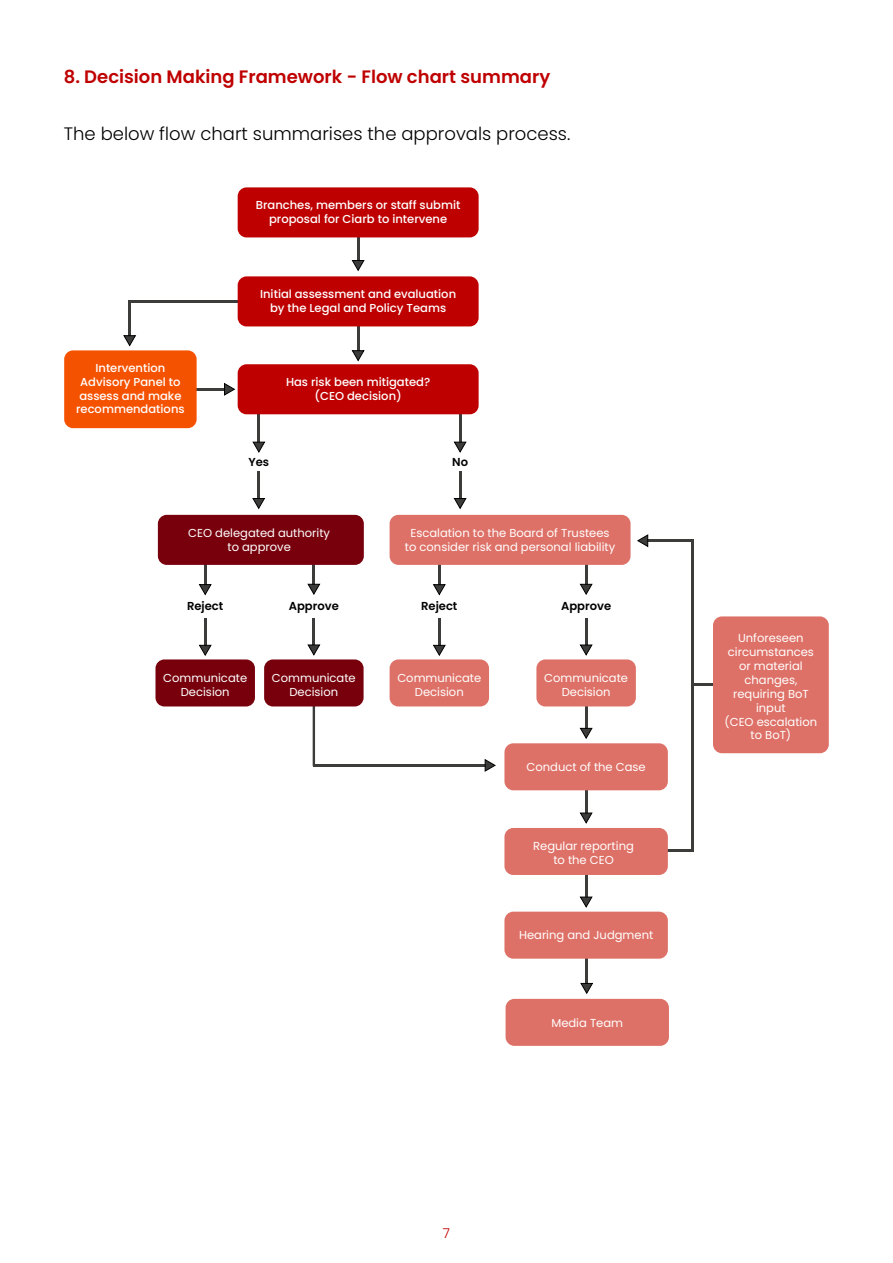
<style>
.page{position:relative;width:893px;height:1263px;background:#fff}
.page>*{position:absolute;margin:0;border:0;box-sizing:border-box;transform-origin:0 0}
.t1{font:300 18px "Poppins";color:#000}
.t2{font:600 18px "Poppins";color:#bf0000}
.t3{font:300 13.5px "Poppins";color:#bf0000}
.t4{font:11.55px/13.8px "Poppins";color:#fff;text-align:center}
.t5{font:500 11.55px/13.8px "Poppins";color:#fff;text-align:center}
.t6{font:600 11.55px "Poppins";color:#000}
</style>
<div class="page">
<svg style="left:313px;top:706px;width:2px;height:58px"></svg>
<hr style="left:357px;top:301px;width:2px;height:56px;background:#3c3c3b">
<svg style="left:352px;top:351px;width:12px;height:9px"></svg>
<hr style="left:691px;top:684px;width:33px;height:2px;background:#3c3c3b">
<hr style="left:660px;top:849px;width:34px;height:3px;background:#3c3c3b">
<hr style="left:129px;top:300px;width:173px;height:2px;background:#3c3c3b">
<div style="left:238px;top:276px;width:241px;height:50px;background:#be0000;border-radius:9px"></div>
<div style="left:506px;top:999px;width:163px;height:47px;background:#de7167;border-radius:9px"></div>
<hr style="left:585px;top:957px;width:3px;height:33px;background:#3c3c3b">
<svg style="left:581px;top:983px;width:11px;height:10px"></svg>
<hr style="left:585px;top:870px;width:2px;height:33px;background:#3c3c3b">
<svg style="left:580px;top:897px;width:12px;height:10px"></svg>
<hr style="left:585px;top:786px;width:2px;height:33px;background:#3c3c3b">
<svg style="left:580px;top:813px;width:12px;height:10px"></svg>
<div style="left:504px;top:743px;width:164px;height:47px;background:#de7167;border-radius:9px"></div>
<hr style="left:585px;top:702px;width:2px;height:33px;background:#3c3c3b">
<svg style="left:580px;top:728px;width:12px;height:10px"></svg>
<hr style="left:585px;top:535px;width:2px;height:56px;background:#3c3c3b">
<svg style="left:580px;top:584px;width:12px;height:10px"></svg>
<hr style="left:438px;top:535px;width:2px;height:56px;background:#3c3c3b">
<svg style="left:434px;top:585px;width:11px;height:9px"></svg>
<hr style="left:438px;top:619px;width:2px;height:33px;background:#3c3c3b">
<svg style="left:434px;top:645px;width:11px;height:10px"></svg>
<hr style="left:585px;top:618px;width:2px;height:33px;background:#3c3c3b">
<svg style="left:580px;top:645px;width:12px;height:10px"></svg>
<div style="left:390px;top:515px;width:240px;height:50px;background:#de7167;border-radius:9px"></div>
<hr style="left:313px;top:535px;width:2px;height:56px;background:#3c3c3b">
<svg style="left:308px;top:584px;width:12px;height:10px"></svg>
<hr style="left:204px;top:535px;width:2px;height:56px;background:#3c3c3b">
<svg style="left:199px;top:584px;width:12px;height:10px"></svg>
<hr style="left:258px;top:393px;width:2px;height:56px;background:#3c3c3b">
<svg style="left:253px;top:442px;width:12px;height:10px"></svg>
<hr style="left:459px;top:393px;width:2px;height:56px;background:#3c3c3b">
<svg style="left:454px;top:442px;width:12px;height:10px"></svg>
<hr style="left:175px;top:388px;width:56px;height:2px;background:#3c3c3b">
<svg style="left:224px;top:384px;width:10px;height:11px"></svg>
<hr style="left:357px;top:211px;width:2px;height:56px;background:#3c3c3b">
<svg style="left:352px;top:260px;width:12px;height:10px"></svg>
<div style="left:238px;top:187px;width:241px;height:50px;background:#be0000;border-radius:9px"></div>
<div style="left:64px;top:350px;width:133px;height:78px;background:#f55200;border-radius:9px"></div>
<div style="left:238px;top:364px;width:241px;height:50px;background:#be0000;border-radius:9px"></div>
<div style="left:155px;top:659px;width:100px;height:47px;background:#77000c;border-radius:9px"></div>
<div style="left:713px;top:616px;width:116px;height:137px;background:#de7167;border-radius:9px"></div>
<hr style="left:128px;top:300px;width:3px;height:42px;background:#3c3c3b">
<svg style="left:124px;top:336px;width:11px;height:9px"></svg>
<hr style="left:257px;top:472px;width:3px;height:33px;background:#3c3c3b">
<svg style="left:253px;top:498px;width:11px;height:10px"></svg>
<hr style="left:204px;top:618px;width:2px;height:34px;background:#3c3c3b">
<svg style="left:199px;top:645px;width:12px;height:10px"></svg>
<div style="left:264px;top:659px;width:100px;height:47px;background:#77000c;border-radius:9px"></div>
<hr style="left:313px;top:618px;width:2px;height:33px;background:#3c3c3b">
<svg style="left:308px;top:645px;width:12px;height:10px"></svg>
<hr style="left:459px;top:472px;width:2px;height:33px;background:#3c3c3b">
<svg style="left:454px;top:498px;width:12px;height:10px"></svg>
<div style="left:158px;top:515px;width:206px;height:50px;background:#77000c;border-radius:9px"></div>
<div style="left:390px;top:659px;width:99px;height:47px;background:#de7167;border-radius:9px"></div>
<div style="left:536px;top:659px;width:100px;height:47px;background:#de7167;border-radius:9px"></div>
<div style="left:504px;top:828px;width:164px;height:47px;background:#de7167;border-radius:9px"></div>
<div style="left:504px;top:912px;width:164px;height:47px;background:#de7167;border-radius:9px"></div>
<hr style="left:691px;top:540px;width:3px;height:312px;background:#3c3c3b">
<hr style="left:641px;top:539px;width:53px;height:3px;background:#3c3c3b">
<svg style="left:638px;top:535px;width:10px;height:11px"></svg>
<hr style="left:313px;top:764px;width:179px;height:2px;background:#3c3c3b">
<svg style="left:485px;top:760px;width:10px;height:11px"></svg>
<p class="t2" style="left:64px;top:66px;width:488px">8. Decision Making Framework - Flow chart summary</p>
<p class="t1" style="left:64px;top:123px;width:508px">The below flow chart summarises the approvals process.</p>
<p class="t5" style="left:256px;top:198px;width:206px">Branches, members or staff submit proposal for Ciarb to intervene</p>
<p class="t5" style="left:76px;top:361px;width:110px">Intervention<br>Advisory Panel to assess and make recommendations</p>
<p class="t5" style="left:260px;top:287px;width:198px">Initial assessment and evaluation by the Legal and Policy Teams</p>
<p class="t5" style="left:286px;top:375px;width:146px">Has risk been mitigated?</p>
<p class="t5" style="left:314px;top:389px;width:89px">(CEO decision)</p>
<p class="t6" style="left:248px;top:456px;width:22px">Yes</p>
<p class="t6" style="left:452px;top:456px;width:17px">No</p>
<p class="t4" style="left:188px;top:526px;width:143px">CEO delegated authority to approve</p>
<p class="t4" style="left:405px;top:526px;width:212px">Escalation to the Board of Trustees to consider risk and personal liability</p>
<p class="t6" style="left:187px;top:599px;width:38px">Reject</p>
<p class="t6" style="left:421px;top:599px;width:38px">Reject</p>
<p class="t6" style="left:561px;top:599px;width:51px">Approve</p>
<p class="t6" style="left:289px;top:599px;width:51px">Approve</p>
<p class="t4" style="left:163px;top:671px;width:85px">Communicate<br>Decision</p>
<p class="t4" style="left:272px;top:671px;width:85px">Communicate<br>Decision</p>
<p class="t4" style="left:397px;top:671px;width:85px">Communicate<br>Decision</p>
<p class="t4" style="left:544px;top:671px;width:85px">Communicate<br>Decision</p>
<p class="t4" style="left:527px;top:760px;width:121px">Conduct of the Case</p>
<p class="t4" style="left:533px;top:839px;width:102px">Regular reporting to the CEO</p>
<p class="t4" style="left:519px;top:928px;width:136px">Hearing and Judgment</p>
<p class="t4" style="left:551px;top:1016px;width:73px">Media Team</p>
<p class="t4" style="left:728px;top:631px;width:88px">Unforeseen circumstances or material changes, requiring BoT input</p>
<p class="t4" style="left:724px;top:715px;width:94px">(CEO escalation to BoT)</p>
<p class="t3" style="left:443px;top:1225px;width:9px">7</p>
</div>
